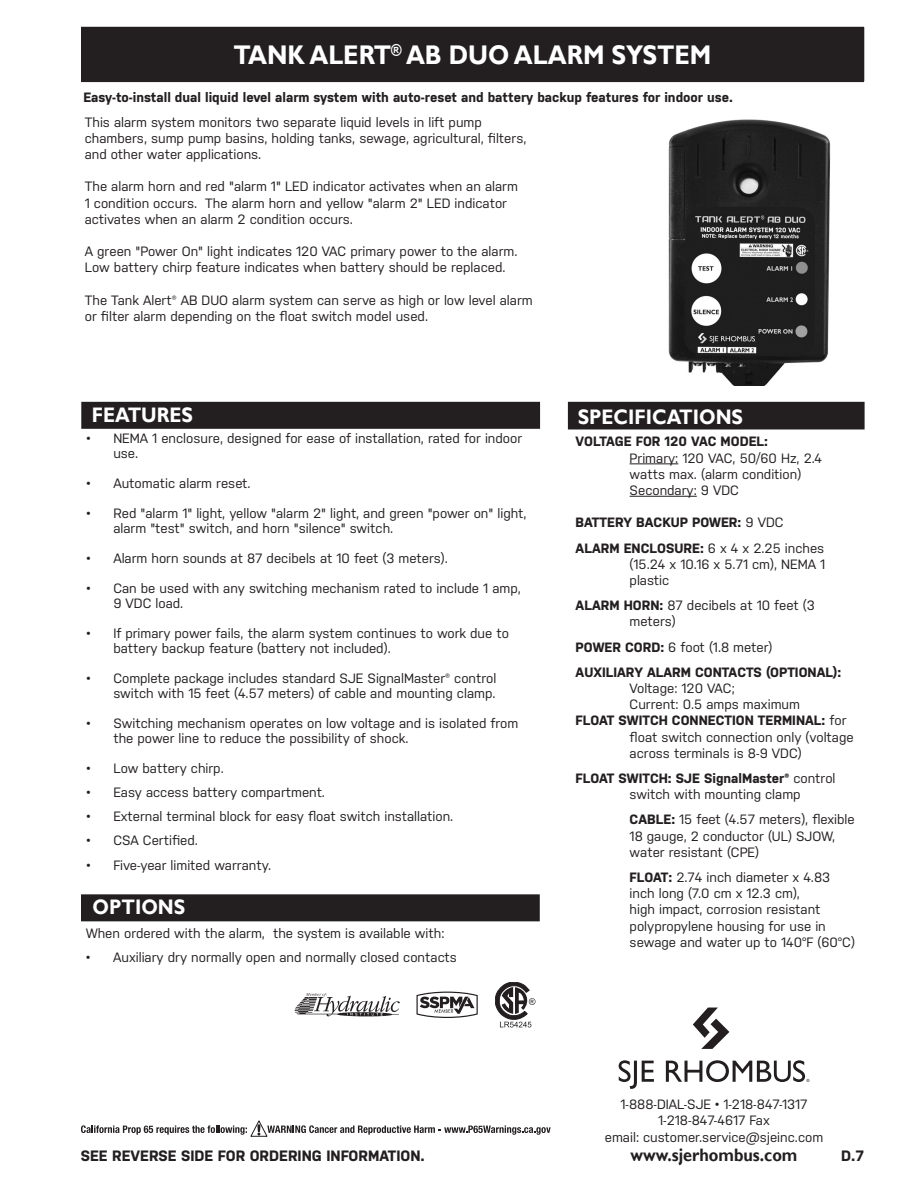
<style>
.page{position:relative;width:918px;height:1188px;background:#fff}
.page>*{position:absolute;margin:0;border:0;box-sizing:border-box;transform-origin:0 0}
.t1{font:700 27px "Gill Sans";color:#fff;scale:.9 1}
.spec_headline{font:700 21px "Gill Sans";color:#fff;scale:.9 1}
.t2{font:700 18px "Gill Sans";color:#231f20;scale:.9 1}
.t3{font:700 15px "Nudista";color:#231f20}
.spec_indent{font:13.5px/16.2px "Nudista";color:#231f20}
.spec_indent-2{font:700 13.5px/16.2px "Nudista";color:#231f20}
.s1{font-weight:400}
.s2{font-weight:700}
</style>
<div class="page">
<div style="left:82px;top:403px;width:457px;height:25px;background:#231f20"></div>
<div style="left:81px;top:402px;width:459px;height:27px;border:2px solid #231f20"></div>
<div style="left:569px;top:403px;width:295px;height:26px;background:#231f20"></div>
<div style="left:568px;top:402px;width:297px;height:27px;border:2px solid #231f20"></div>
<img style="left:668px;top:119px;width:163px;height:267px">
<div style="left:82px;top:895px;width:457px;height:26px;background:#231f20"></div>
<div style="left:81px;top:894px;width:459px;height:27px;border:2px solid #231f20"></div>
<img style="left:295px;top:993px;width:104px;height:23px">
<svg style="left:495px;top:982px;width:40px;height:45px"></svg>
<svg style="left:416px;top:992px;width:62px;height:26px"></svg>
<hr style="left:630px;top:464px;width:48px;height:1px;background:#231f20">
<hr style="left:630px;top:496px;width:67px;height:1px;background:#231f20">
<div style="left:82px;top:28px;width:781px;height:53px;background:#231f20"></div>
<div style="left:81px;top:27px;width:783px;height:55px;border:2px solid #231f20"></div>
<svg style="left:81px;top:1120px;width:470px;height:17px"></svg>
<svg style="left:619px;top:1060px;width:35px;height:29px"></svg>
<svg style="left:693px;top:1008px;width:36px;height:41px"></svg>
<svg style="left:666px;top:1060px;width:143px;height:22px"></svg>
<p class="t1" style="left:234px;top:38px;width:533px">TANK ALERT<sup>®</sup> AB DUO ALARM SYSTEM</p>
<p class="spec_indent-2" style="left:83px;top:89px;width:651px">Easy-to-install dual liquid level alarm system with auto-reset and battery backup features for indoor use.</p>
<p class="spec_indent" style="left:85px;top:114px;width:443px">This alarm system monitors two separate liquid levels in lift pump chambers, sump pump basins, holding tanks, sewage, agricultural, filters, and other water applications.</p>
<p class="spec_indent" style="left:85px;top:179px;width:435px">The alarm horn and red "alarm 1" LED indicator activates when an alarm</p>
<p class="spec_indent" style="left:85px;top:195px;width:424px">1 condition occurs. The alarm horn and yellow "alarm 2" LED indicator</p>
<p class="spec_indent" style="left:85px;top:211px;width:270px">activates when an alarm 2 condition occurs.</p>
<p class="spec_indent" style="left:85px;top:243px;width:434px">A green "Power On" light indicates 120 VAC primary power to the alarm.<br>Low battery chirp feature indicates when battery should be replaced.</p>
<p class="spec_indent" style="left:85px;top:292px;width:449px">The Tank Alert® AB DUO alarm system can serve as high or low level alarm or filter alarm depending on the float switch model used.</p>
<p class="spec_headline" style="left:92px;top:402px;width:114px">FEATURES</p>
<p class="spec_headline" style="left:578px;top:404px;width:185px">SPECIFICATIONS</p>
<p class="spec_indent" style="left:86px;top:430px;width:437px">• NEMA 1 enclosure, designed for ease of installation, rated for indoor</p>
<p class="spec_indent" style="left:113px;top:445px;width:26px">use.</p>
<p class="spec_indent" style="left:86px;top:475px;width:166px">• Automatic alarm reset.</p>
<p class="spec_indent" style="left:86px;top:505px;width:442px">• Red "alarm 1" light, yellow "alarm 2" light, and green "power on" light,</p>
<p class="spec_indent" style="left:113px;top:520px;width:281px">alarm "test" switch, and horn "silence" switch.</p>
<p class="spec_indent" style="left:86px;top:550px;width:363px">• Alarm horn sounds at 87 decibels at 10 feet (3 meters).</p>
<p class="spec_indent" style="left:86px;top:580px;width:436px">• Can be used with any switching mechanism rated to include 1 amp,</p>
<p class="spec_indent" style="left:113px;top:595px;width:71px">9 VDC load.</p>
<p class="spec_indent" style="left:86px;top:625px;width:424px">• If primary power fails, the alarm system continues to work due to</p>
<p class="spec_indent" style="left:113px;top:640px;width:279px">battery backup feature (battery not included).</p>
<p class="spec_indent" style="left:86px;top:671px;width:412px;line-height:15px;text-align:right">• Complete package includes standard SJE SignalMaster® control switch with 15 feet (4.57 meters) of cable and mounting clamp.</p>
<p class="spec_indent" style="left:113px;top:716px;width:407px;line-height:15px;text-indent:-27px">• Switching mechanism operates on low voltage and is isolated from the power line to reduce the possibility of shock.</p>
<p class="spec_indent" style="left:86px;top:760px;width:139px">• Low battery chirp.</p>
<p class="spec_indent" style="left:86px;top:784px;width:240px">• Easy access battery compartment.</p>
<p class="spec_indent" style="left:86px;top:808px;width:368px">• External terminal block for easy float switch installation.</p>
<p class="spec_indent" style="left:86px;top:832px;width:113px">• CSA Certified.</p>
<p class="spec_indent" style="left:86px;top:857px;width:186px">• Five-year limited warranty.</p>
<p class="spec_headline" style="left:93px;top:895px;width:105px">OPTIONS</p>
<p class="spec_indent" style="left:86px;top:926px;width:360px">When ordered with the alarm, the system is available with:</p>
<p class="spec_indent" style="left:86px;top:950px;width:372px">• Auxiliary dry normally open and normally closed contacts</p>
<p class="spec_indent-2" style="left:576px;top:433px;width:194px">VOLTAGE FOR 120 VAC MODEL:</p>
<p class="spec_indent" style="left:630px;top:450px;width:194px">Primary: 120 VAC, 50/60 Hz, 2.4 watts max. (alarm condition)<br>Secondary: 9 VDC</p>
<p class="spec_indent-2" style="left:576px;top:514px;width:209px">BATTERY BACKUP POWER: <span class="s1">9 VDC</span></p>
<p class="spec_indent" style="left:630px;top:540px;width:197px;text-align:justify;text-indent:-54px"><span class="s2">ALARM ENCLOSURE:</span> 6 x 4 x 2.25 inches (15.24 x 10.16 x 5.71 cm), NEMA 1 plastic</p>
<p class="spec_indent" style="left:630px;top:597px;width:187px;text-indent:-54px"><span class="s2">ALARM HORN:</span> 87 decibels at 10 feet (3 meters)</p>
<p class="spec_indent" style="left:576px;top:639px;width:198px"><span class="s2">POWER CORD:</span> 6 foot (1.8 meter)</p>
<p class="spec_indent-2" style="left:630px;top:664px;width:213px;text-indent:-54px">AUXILIARY ALARM CONTACTS (OPTIONAL):<br><span class="s1">Voltage: 120 VAC;</span></p>
<p class="spec_indent" style="left:630px;top:696px;width:172px">Current: 0.5 amps maximum</p>
<p class="spec_indent" style="left:630px;top:712px;width:226px;text-indent:-54px"><span class="s2">FLOAT SWITCH CONNECTION TERMINAL:</span> for float switch connection only (voltage across terminals is 8-9 VDC)</p>
<p class="spec_indent" style="left:630px;top:770px;width:207px;text-indent:-54px"><span class="s2">FLOAT SWITCH: SJE SignalMaster®</span> control switch with mounting clamp</p>
<p class="spec_indent" style="left:630px;top:811px;width:227px"><span class="s2">CABLE:</span> 15 feet (4.57 meters), flexible<br>18 gauge, 2 conductor (UL) SJOW, water resistant (CPE)</p>
<p class="spec_indent" style="left:630px;top:869px;width:227px"><span class="s2">FLOAT:</span> 2.74 inch diameter x 4.83 inch long (7.0 cm x 12.3 cm),<br>high impact, corrosion resistant polypropylene housing for use in sewage and water up to 140°F (60°C)</p>
<p class="t3" style="left:81px;top:1147px;width:345px">SEE REVERSE SIDE FOR ORDERING INFORMATION.</p>
<p class="spec_indent" style="left:620px;top:1096px;width:189px">1-888-DIAL-SJE • 1-218-847-1317</p>
<p class="spec_indent" style="left:658px;top:1112px;width:113px">1-218-847-4617 Fax</p>
<p class="spec_indent" style="left:605px;top:1129px;width:220px">email: customer.service@sjeinc.com</p>
<p class="t2" style="left:631px;top:1144px;width:187px">www.sjerhombus.com</p>
<p class="t3" style="left:841px;top:1147px;width:24px">D.7</p>
</div>
